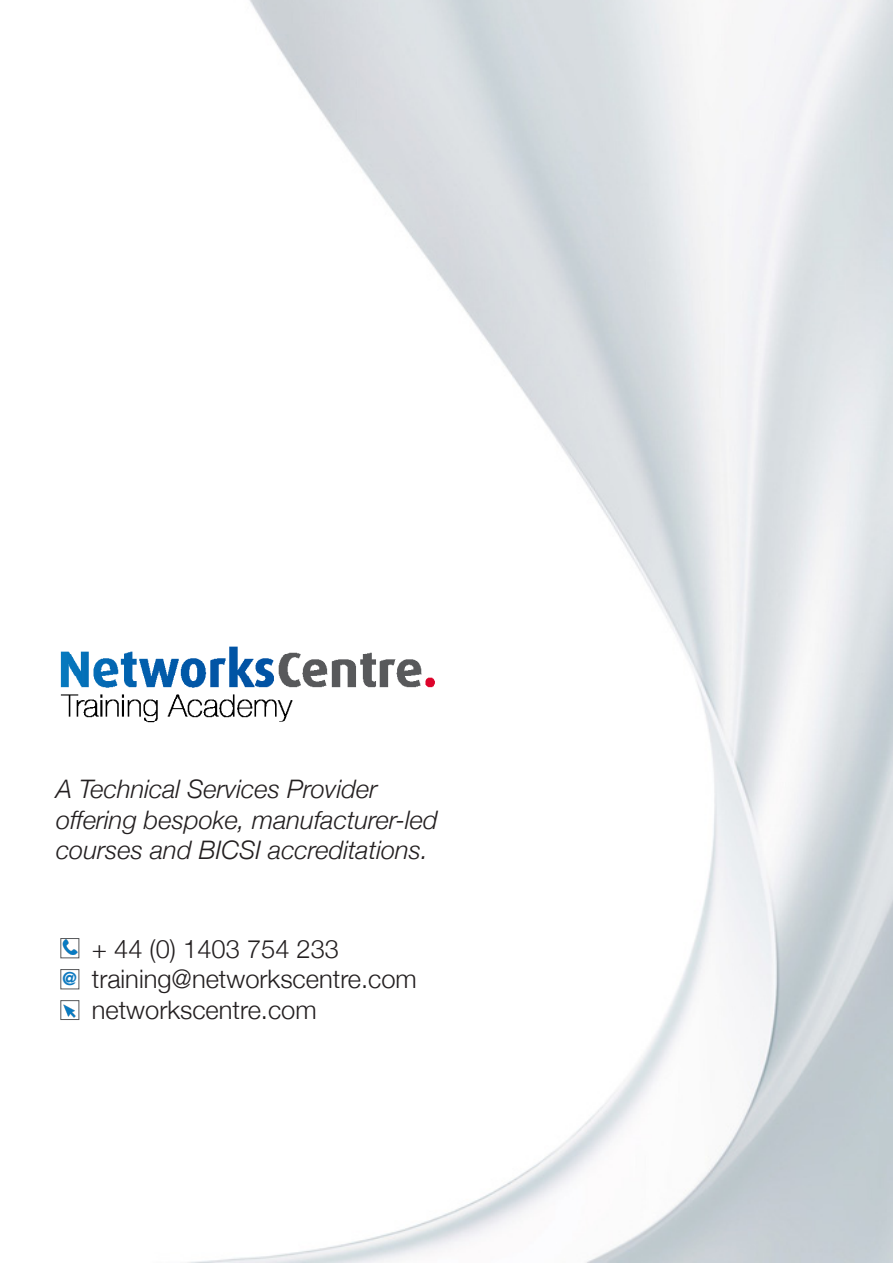
<style>
.page{position:relative;width:893px;height:1263px;background:#fff}
.page>*{position:absolute;margin:0;border:0;box-sizing:border-box;transform-origin:0 0}
.t1{font:italic 300 25.5px/30.6px "Helvetica Neue";color:#231f20}
.t2{font:300 25.5px "Helvetica Neue";color:#231f20}
.t3{font:700 condensed 18px "Helvetica Neue";color:#107ac0}
</style>
<div class="page">
<img style="left:188px;top:0;width:705px;height:1263px">
<img style="left:63px;top:940px;width:14px;height:14px">
<div style="left:61px;top:969px;width:18px;height:20px;border:1px solid #57585a"></div>
<img style="left:63px;top:1004px;width:13px;height:13px">
<img style="left:60px;top:631px;width:395px;height:102px">
<p class="t1" style="left:56px;top:772px;width:323px">A Technical Services Provider</p>
<p class="t1" style="left:56px;top:803px;width:383px">offering bespoke, manufacturer-led courses and BICSI accreditations.</p>
<p class="t3" style="left:63px;top:964px;width:16px">@</p>
<p class="t2" style="left:92px;top:928px;width:249px">+ 44 (0) 1403 754 233</p>
<p class="t2" style="left:92px;top:959px;width:327px">training@networkscentre.com</p>
<p class="t2" style="left:92px;top:989px;width:226px">networkscentre.com</p>
</div>
